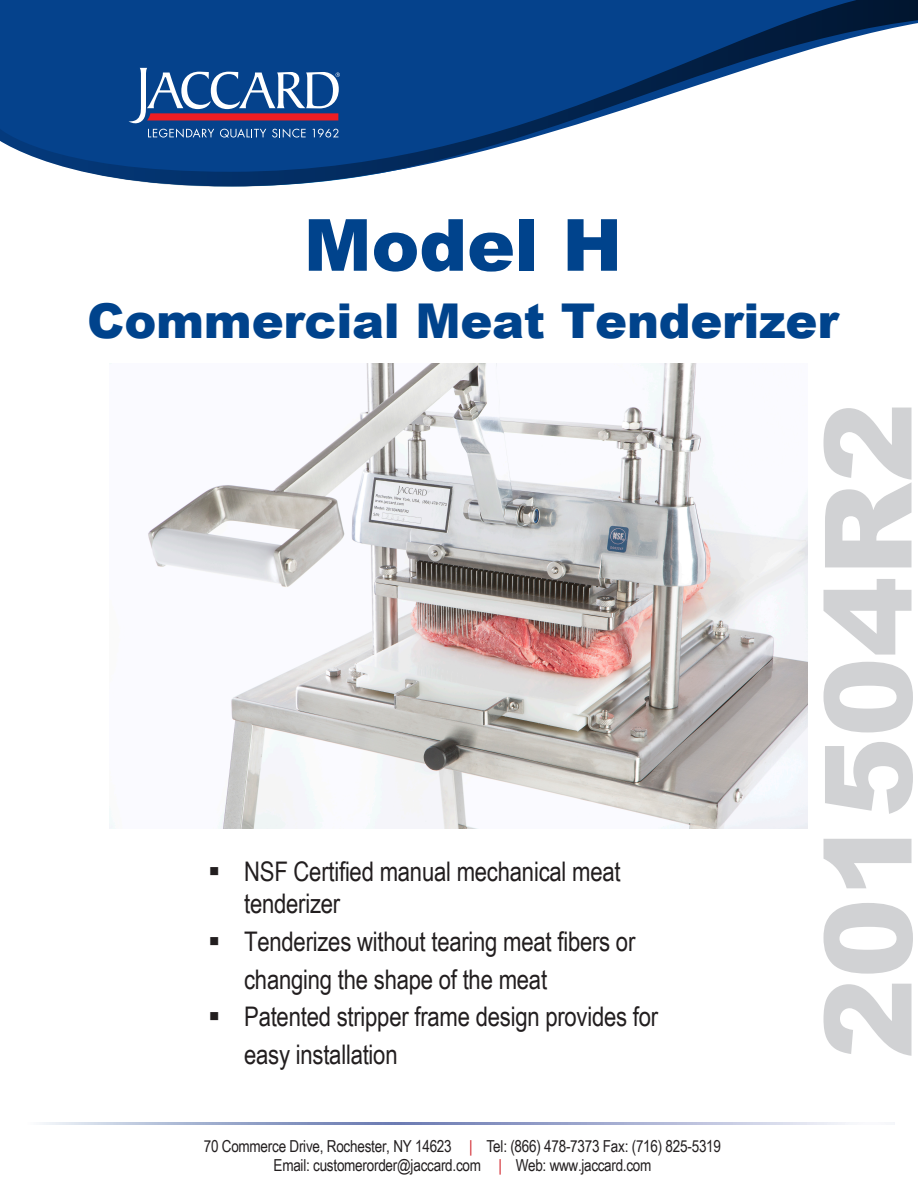
<style>
.page{position:relative;width:918px;height:1188px;background:#fff}
.page>*{position:absolute;margin:0;border:0;box-sizing:border-box;transform-origin:0 0}
.t1{font:900 120.9px "Arial";color:#d1d2d4}
.t2{font:900 72px "Arial";letter-spacing:-.005em;color:#00438c}
.t3{font:900 48px "Arial";letter-spacing:-.005em;color:#00438c}
.t4{font:27px/37.8px "Arial Narrow";letter-spacing:-.01em;color:#221e1f}
.t5{font:16.5px/19.5px "Arial Narrow";letter-spacing:-.015em;color:#231f20;text-align:center}
.s1{color:#d1232a}
</style>
<div class="page">
<svg style="left:0;top:0;width:918px;height:187px"></svg>
<svg style="left:129px;top:68px;width:211px;height:70px"></svg>
<svg style="left:42px;top:1122px;width:853px;height:2px"></svg>
<img style="left:110px;top:363px;width:697px;height:465px">
<h2 class="t2" style="left:304px;top:193px;width:320px">Model H</h2>
<h3 class="t3" style="left:87px;top:286px;width:753px">Commercial Meat Tenderizer</h3>
<p class="t4" style="left:244px;top:854px;width:378px;line-height:32.4px;text-indent:-36px">▪ NSF Certified manual mechanical meat tenderizer</p>
<p class="t4" style="left:244px;top:921px;width:393px;text-indent:-36px">▪ Tenderizes without tearing meat fibers or changing the shape of the meat</p>
<p class="t4" style="left:244px;top:997px;width:416px;text-indent:-36px">▪ Patented stripper frame design provides for easy installation</p>
<p class="t5" style="left:204px;top:1136px;width:519px">70 Commerce Drive, Rochester, NY 14623 <span class="s1">|</span> Tel: (866) 478-7373 Fax: (716) 825-5319<br>Email: customerorder@jaccard.com <span class="s1">|</span> Web: www.jaccard.com</p>
<h1 class="t1" style="left:781px;top:1059px;width:658px;rotate:-90deg">201504R2</h1>
</div>
